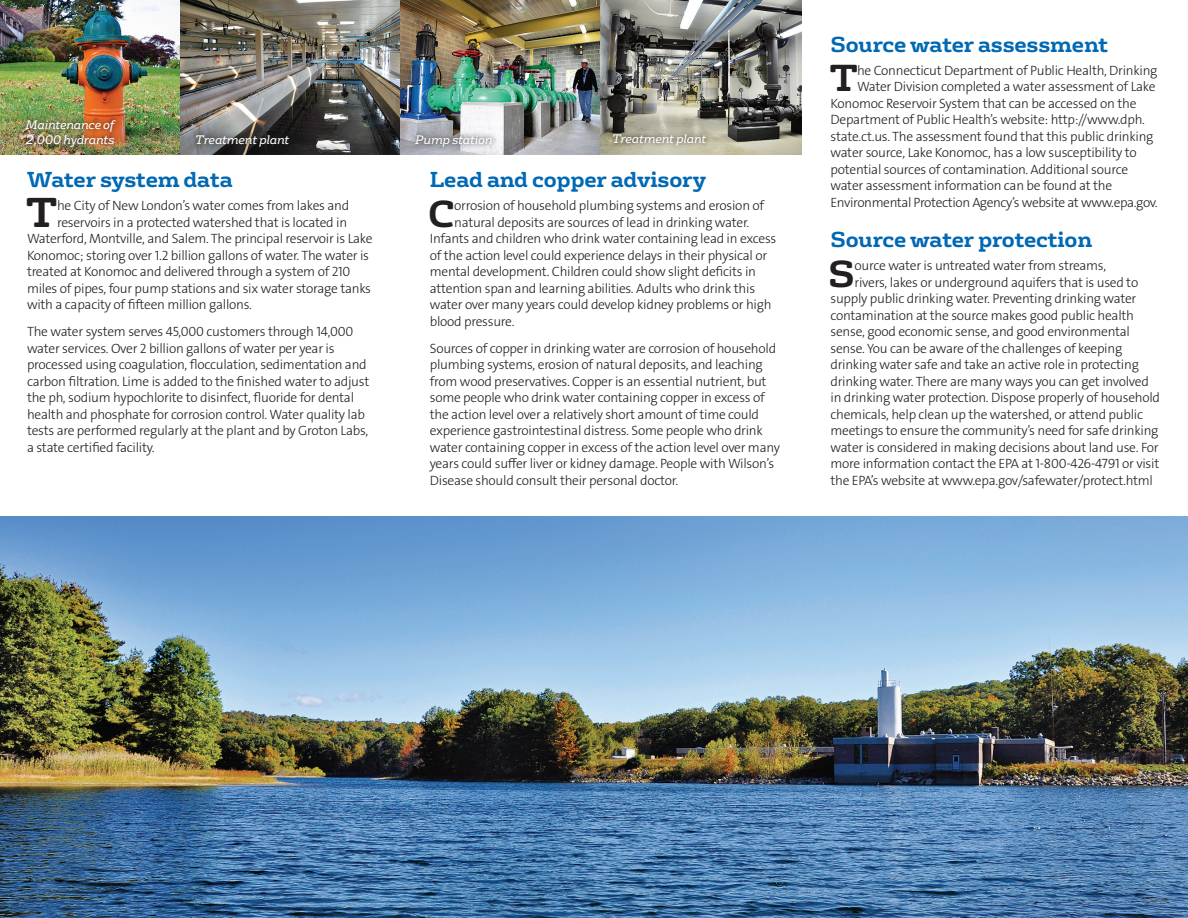
<style>
.page{position:relative;width:1188px;height:918px;background:#fff}
.page>*{position:absolute;margin:0;border:0;box-sizing:border-box;transform-origin:0 0}
.t1{font:700 40.5px "FS Rufus";color:#231f20}
.t2{font:700 36.45px "FS Rufus";color:#231f20}
.t3{font:700 21px "FS Rufus";letter-spacing:-.01em;color:#0168b3}
.t4{font:13.5px/16.5px "The Sans Veolia W3 Lig";letter-spacing:-.02em;color:#231f20}
.t5{font:italic 12px "FS Rufus";letter-spacing:-.02em;color:#fff}
</style>
<div class="page">
<img style="left:0;top:517px;width:1188px;height:401px">
<img style="left:0;top:0;width:801px;height:155px">
<img style="left:20px;top:114px;width:101px;height:38px">
<svg style="left:190px;top:129px;width:105px;height:23px"></svg>
<svg style="left:410px;top:129px;width:87px;height:23px"></svg>
<svg style="left:607px;top:128px;width:105px;height:22px"></svg>
<p class="t5" style="left:26px;top:114px;width:90px">Maintenance of</p>
<p class="t5" style="left:26px;top:129px;width:91px">2,000 hydrants</p>
<p class="t5" style="left:195px;top:129px;width:96px">Treatment plant</p>
<p class="t5" style="left:415px;top:129px;width:78px">Pump station</p>
<p class="t5" style="left:612px;top:128px;width:96px">Treatment plant</p>
<p class="t3" style="left:27px;top:161px;width:207px">Water system data</p>
<p class="t1" style="left:26px;top:177px;width:33px">T</p>
<p class="t4" style="left:57px;top:197px;width:294px">he City of New London’s water comes from lakes and</p>
<p class="t4" style="left:57px;top:214px;width:292px">reservoirs in a protected watershed that is located in</p>
<p class="t4" style="left:27px;top:230px;width:347px">Waterford, Montville, and Salem. The principal reservoir is Lake</p>
<p class="t4" style="left:27px;top:247px;width:344px">Konomoc; storing over 1.2 billion gallons of water. The water is</p>
<p class="t4" style="left:27px;top:263px;width:325px">treated at Konomoc and delivered through a system of 210</p>
<p class="t4" style="left:27px;top:280px;width:346px">miles of pipes, four pump stations and six water storage tanks</p>
<p class="t4" style="left:27px;top:296px;width:226px">with a capacity of fifteen million gallons.</p>
<p class="t4" style="left:27px;top:323px;width:328px">The water system serves 45,000 customers through 14,000</p>
<p class="t4" style="left:27px;top:340px;width:309px">water services. Over 2 billion gallons of water per year is</p>
<p class="t4" style="left:27px;top:356px;width:341px">processed using coagulation, flocculation, sedimentation and</p>
<p class="t4" style="left:27px;top:373px;width:344px">carbon filtration. Lime is added to the finished water to adjust</p>
<p class="t4" style="left:27px;top:389px;width:329px">the ph, sodium hypochlorite to disinfect, fluoride for dental</p>
<p class="t4" style="left:27px;top:406px;width:340px">health and phosphate for corrosion control. Water quality lab</p>
<p class="t4" style="left:27px;top:422px;width:343px">tests are performed regularly at the plant and by Groton Labs,</p>
<p class="t4" style="left:27px;top:439px;width:129px">a state certified facility.</p>
<p class="t3" style="left:430px;top:161px;width:278px">Lead and copper advisory</p>
<p class="t2" style="left:428px;top:182px;width:28px">C</p>
<p class="t4" style="left:454px;top:197px;width:312px">orrosion of household plumbing systems and erosion of</p>
<p class="t4" style="left:430px;top:214px;width:348px;text-indent:24px">natural deposits are sources of lead in drinking water.<br>Infants and children who drink water containing lead in excess of the action level could experience delays in their physical or mental development. Children could show slight deficits in attention span and learning abilities. Adults who drink this water over many years could develop kidney problems or high blood pressure.</p>
<p class="t4" style="left:430px;top:340px;width:352px">Sources of copper in drinking water are corrosion of household plumbing systems, erosion of natural deposits, and leaching from wood preservatives. Copper is an essential nutrient, but some people who drink water containing copper in excess of the action level over a relatively short amount of time could experience gastrointestinal distress. Some people who drink water containing copper in excess of the action level over many years could suffer liver or kidney damage. People with Wilson’s Disease should consult their personal doctor.</p>
<p class="t3" style="left:831px;top:26px;width:279px">Source water assessment</p>
<p class="t2" style="left:830px;top:47px;width:30px">T</p>
<p class="t4" style="left:857px;top:62px;width:302px">he Connecticut Department of Public Health, Drinking</p>
<p class="t4" style="left:857px;top:79px;width:300px">Water Division completed a water assessment of Lake</p>
<p class="t4" style="left:831px;top:95px;width:307px">Konomoc Reservoir System that can be accessed on the</p>
<p class="t4" style="left:831px;top:112px;width:316px">Department of Public Health’s website: http://www.dph.</p>
<p class="t4" style="left:831px;top:128px;width:325px">state.ct.us. The assessment found that this public drinking</p>
<p class="t4" style="left:831px;top:145px;width:308px">water source, Lake Konomoc, has a low susceptibility to</p>
<p class="t4" style="left:831px;top:161px;width:299px">potential sources of contamination. Additional source</p>
<p class="t4" style="left:831px;top:178px;width:283px">water assessment information can be found at the</p>
<p class="t4" style="left:831px;top:194px;width:329px">Environmental Protection Agency’s website at www.epa.gov.</p>
<p class="t3" style="left:831px;top:221px;width:263px">Source water protection</p>
<p class="t2" style="left:828px;top:242px;width:29px">S</p>
<p class="t4" style="left:855px;top:258px;width:253px">ource water is untreated water from streams,</p>
<p class="t4" style="left:855px;top:274px;width:285px">rivers, lakes or underground aquifers that is used to</p>
<p class="t4" style="left:831px;top:291px;width:307px">supply public drinking water. Preventing drinking water</p>
<p class="t4" style="left:831px;top:307px;width:305px">contamination at the source makes good public health</p>
<p class="t4" style="left:831px;top:324px;width:301px">sense, good economic sense, and good environmental</p>
<p class="t4" style="left:831px;top:340px;width:293px">sense. You can be aware of the challenges of keeping</p>
<p class="t4" style="left:831px;top:357px;width:310px">drinking water safe and take an active role in protecting</p>
<p class="t4" style="left:831px;top:373px;width:320px">drinking water. There are many ways you can get involved</p>
<p class="t4" style="left:831px;top:390px;width:331px">in drinking water protection. Dispose properly of household</p>
<p class="t4" style="left:831px;top:406px;width:314px">chemicals, help clean up the watershed, or attend public</p>
<p class="t4" style="left:831px;top:423px;width:329px">meetings to ensure the community’s need for safe drinking</p>
<p class="t4" style="left:831px;top:439px;width:330px">water is considered in making decisions about land use. For</p>
<p class="t4" style="left:831px;top:456px;width:330px">more information contact the EPA at 1-800-426-4791 or visit</p>
<p class="t4" style="left:831px;top:472px;width:324px">the EPA’s website at www.epa.gov/safewater/protect.html</p>
</div>
